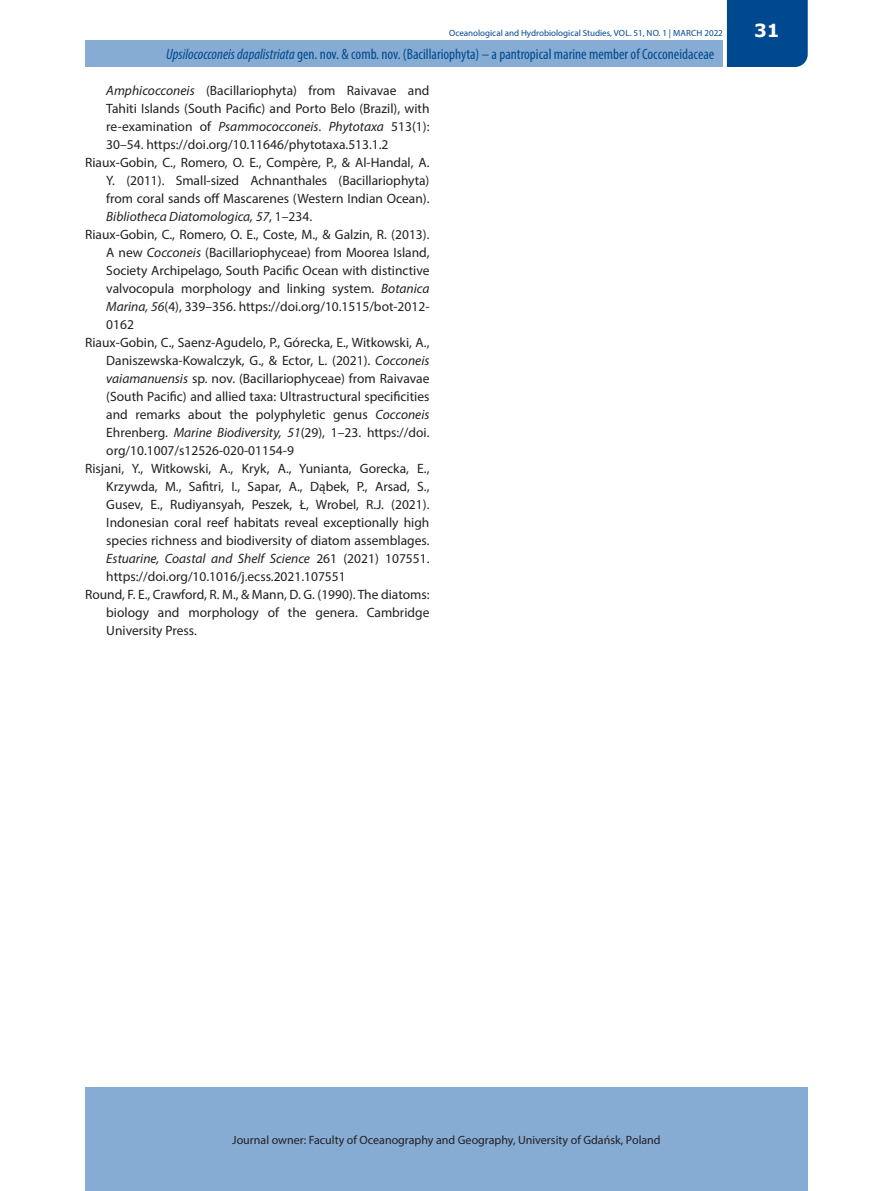
<style>
.page{position:relative;width:893px;height:1191px;background:#fff}
.page>*{position:absolute;margin:0;border:0;box-sizing:border-box;transform-origin:0 0}
.t1{font:700 18px "Verdana";color:#fff}
.t2{font:condensed 15px "Myriad Pro";color:#01498e}
.t3{font:13.5px "Myriad Pro";color:#231f20}
.t4{font:italic 13.5px "Myriad Pro";color:#231f20}
.t5{font:12px "Myriad Pro";color:#231f20}
.t6{font:9px "Myriad Pro";color:#01498e}
.s1{font-style:italic}
.s2{font-style:normal}
</style>
<div class="page">
<div style="left:85px;top:40px;width:637px;height:27px;background:#87acd4"></div>
<div style="left:85px;top:1087px;width:723px;height:104px;background:#87acd4"></div>
<div style="left:727px;top:0;width:81px;height:67px;background:#01498e"></div>
<p class="t6" style="left:449px;top:28px;width:275px">Oceanological and Hydrobiological Studies, VOL. 51, NO. 1 | MARCH 2022</p>
<p class="t2" style="left:166px;top:45px;width:550px"><span class="s1">Upsilococconeis dapalistriata</span> gen. nov. &amp; comb. nov. (Bacillariophyta) – a pantropical marine member of Cocconeidaceae</p>
<p class="t3" style="left:106px;top:82px;width:325px"><span class="s1">Amphicocconeis</span> (Bacillariophyta) from Raivavae and</p>
<p class="t3" style="left:106px;top:100px;width:325px">Tahiti Islands (South Pacific) and Porto Belo (Brazil), with</p>
<p class="t3" style="left:106px;top:118px;width:325px">re-examination of <span class="s1">Psammococconeis</span>. <span class="s1">Phytotaxa</span> 513(1):</p>
<p class="t3" style="left:106px;top:136px;width:284px">30–54. https://doi.org/10.11646/phytotaxa.513.1.2</p>
<p class="t3" style="left:85px;top:154px;width:346px">Riaux-Gobin, C., Romero, O. E., Compère, P., &amp; Al-Handal, A.</p>
<p class="t3" style="left:106px;top:172px;width:325px">Y. (2011). Small-sized Achnanthales (Bacillariophyta)</p>
<p class="t3" style="left:106px;top:190px;width:325px">from coral sands off Mascarenes (Western Indian Ocean).</p>
<p class="t4" style="left:106px;top:208px;width:207px">Bibliotheca Diatomologica, 57<span class="s2">, 1–234.</span></p>
<p class="t3" style="left:85px;top:226px;width:346px">Riaux-Gobin, C., Romero, O. E., Coste, M., &amp; Galzin, R. (2013).</p>
<p class="t3" style="left:106px;top:244px;width:325px">A new <span class="s1">Cocconeis</span> (Bacillariophyceae) from Moorea Island,</p>
<p class="t3" style="left:106px;top:262px;width:325px">Society Archipelago, South Pacific Ocean with distinctive</p>
<p class="t3" style="left:106px;top:280px;width:325px">valvocopula morphology and linking system. <span class="s1">Botanica</span></p>
<p class="t3" style="left:106px;top:298px;width:325px"><span class="s1">Marina, 56</span>(4), 339–356. https://doi.org/10.1515/bot-2012-</p>
<p class="t3" style="left:106px;top:316px;width:29px">0162</p>
<p class="t3" style="left:85px;top:334px;width:346px">Riaux-Gobin, C., Saenz-Agudelo, P., Górecka, E., Witkowski, A.,</p>
<p class="t3" style="left:106px;top:352px;width:325px">Daniszewska-Kowalczyk, G., &amp; Ector, L. (2021). <span class="s1">Cocconeis</span></p>
<p class="t3" style="left:106px;top:370px;width:325px"><span class="s1">vaiamanuensis</span> sp. nov. (Bacillariophyceae) from Raivavae</p>
<p class="t3" style="left:106px;top:388px;width:325px">(South Pacific) and allied taxa: Ultrastructural specificities</p>
<p class="t3" style="left:106px;top:406px;width:325px">and remarks about the polyphyletic genus <span class="s1">Cocconeis</span></p>
<p class="t3" style="left:106px;top:424px;width:325px">Ehrenberg. <span class="s1">Marine Biodiversity, 51</span>(29), 1–23. https://doi.</p>
<p class="t3" style="left:106px;top:442px;width:189px">org/10.1007/s12526-020-01154-9</p>
<p class="t3" style="left:85px;top:460px;width:346px">Risjani, Y., Witkowski, A., Kryk, A., Yunianta, Gorecka, E.,</p>
<p class="t3" style="left:106px;top:478px;width:325px">Krzywda, M., Safitri, I., Sapar, A., Dąbek, P., Arsad, S.,</p>
<p class="t3" style="left:106px;top:496px;width:325px">Gusev, E., Rudiyansyah, Peszek, Ł, Wrobel, R.J. (2021).</p>
<p class="t3" style="left:106px;top:514px;width:325px">Indonesian coral reef habitats reveal exceptionally high</p>
<p class="t3" style="left:106px;top:532px;width:325px">species richness and biodiversity of diatom assemblages.</p>
<p class="t4" style="left:106px;top:550px;width:325px">Estuarine, Coastal and Shelf Science <span class="s2">261 (2021) 107551.</span></p>
<p class="t3" style="left:106px;top:568px;width:241px">https://doi.org/10.1016/j.ecss.2021.107551</p>
<p class="t3" style="left:85px;top:586px;width:346px">Round, F. E., Crawford, R. M., &amp; Mann, D. G. (1990). The diatoms:</p>
<p class="t3" style="left:106px;top:604px;width:325px">biology and morphology of the genera. Cambridge</p>
<p class="t3" style="left:106px;top:622px;width:92px">University Press.</p>
<h1 class="t1" style="left:754px;top:18px;width:27px">31</h1>
<p class="t5" style="left:232px;top:1132px;width:430px">Journal owner: Faculty of Oceanography and Geography, University of Gdańsk, Poland</p>
</div>
